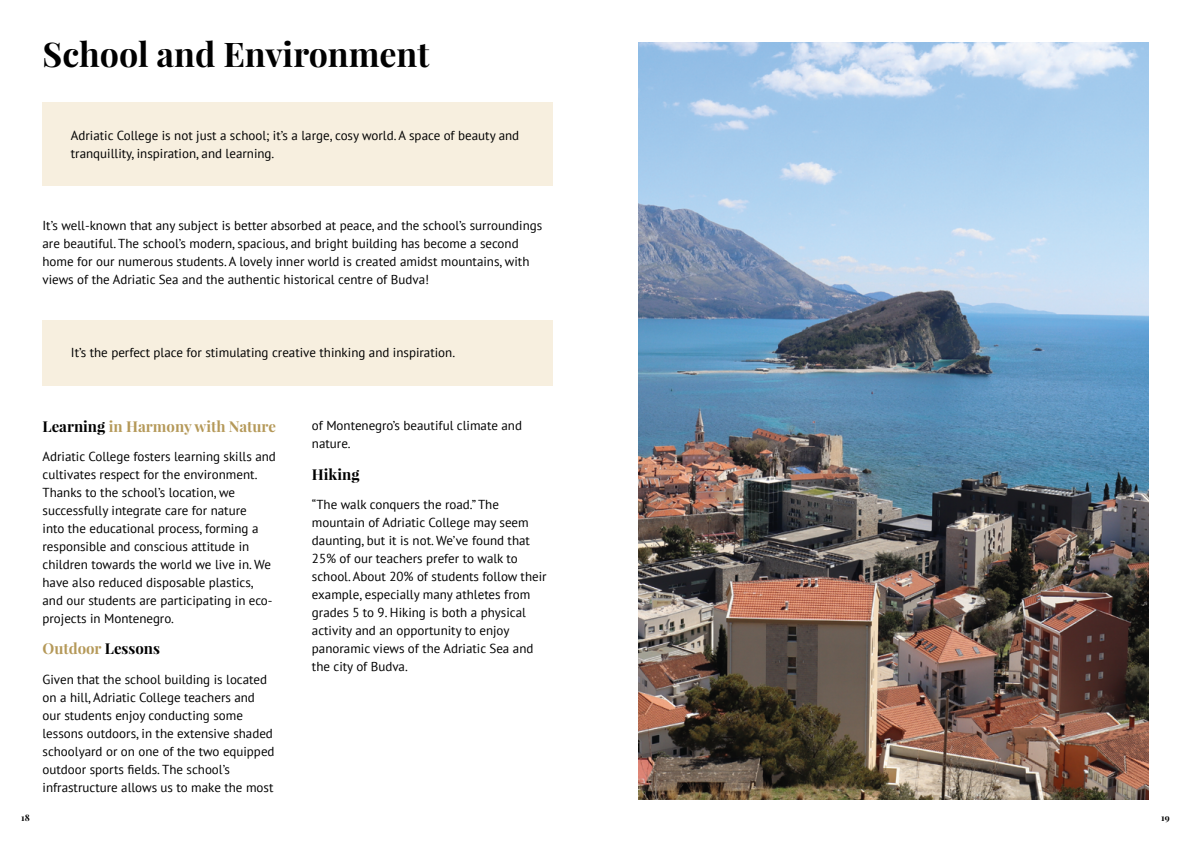
<style>
.page{position:relative;width:1191px;height:842px;background:#fff}
.page>*{position:absolute;margin:0;border:0;box-sizing:border-box;transform-origin:0 0}
.t1{font:700 34px "Playfair Display";color:#000}
.t2{font:700 15px "Playfair Display";color:#b59959}
.t3{font:700 15px "Playfair Display";color:#000}
.t4{font:13px/18px "PT Sans";color:#000}
.t5{font:700 9px "Playfair Display";color:#000}
.s1{color:#000}
</style>
<div class="page">
<div style="left:43px;top:102px;width:510px;height:84px;background:#f7efdf"></div>
<div style="left:43px;top:320px;width:510px;height:66px;background:#f7efdf"></div>
<img style="left:638px;top:43px;width:510px;height:756px">
<h1 class="t1" style="left:43px;top:32px;width:388px">School and Environment</h1>
<p class="t4" style="left:71px;top:126px;width:450px">Adriatic College is not just a school; it’s a large, cosy world. A space of beauty and tranquillity, inspiration, and learning.</p>
<p class="t4" style="left:43px;top:217px;width:501px">It’s well-known that any subject is better absorbed at peace, and the school’s surroundings are beautiful. The school’s modern, spacious, and bright building has become a second home for our numerous students. A lovely inner world is created amidst mountains, with views of the Adriatic Sea and the authentic historical centre of Budva!</p>
<p class="t4" style="left:71px;top:343px;width:386px">It’s the perfect place for stimulating creative thinking and inspiration.</p>
<p class="t2" style="left:43px;top:417px;width:235px"><span class="s1">Learning</span> in Harmony with Nature</p>
<p class="t4" style="left:43px;top:447px;width:235px">Adriatic College fosters learning skills and cultivates respect for the environment.<br>Thanks to the school’s location, we successfully integrate care for nature<br>into the educational process, forming a responsible and conscious attitude in children towards the world we live in. We have also reduced disposable plastics, and our students are participating in eco&shy;projects in Montenegro.</p>
<p class="t2" style="left:43px;top:639px;width:119px">Outdoor <span class="s1">Lessons</span></p>
<p class="t4" style="left:43px;top:670px;width:234px">Given that the school building is located on a hill, Adriatic College teachers and our students enjoy conducting some lessons outdoors, in the extensive shaded schoolyard or on one of the two equipped outdoor sports fields. The school’s infrastructure allows us to make the most</p>
<p class="t4" style="left:312px;top:416px;width:211px">of Montenegro’s beautiful climate and nature.</p>
<p class="t3" style="left:312px;top:464px;width:49px">Hiking</p>
<p class="t4" style="left:312px;top:495px;width:236px">“The walk conquers the road.” The mountain of Adriatic College may seem daunting, but it is not. We’ve found that 25% of our teachers prefer to walk to school. About 20% of students follow their example, especially many athletes from grades 5 to 9. Hiking is both a physical activity and an opportunity to enjoy panoramic views of the Adriatic Sea and the city of Budva.</p>
<p class="t5" style="left:21px;top:812px;width:10px">18</p>
<p class="t5" style="left:1161px;top:812px;width:10px">19</p>
</div>
